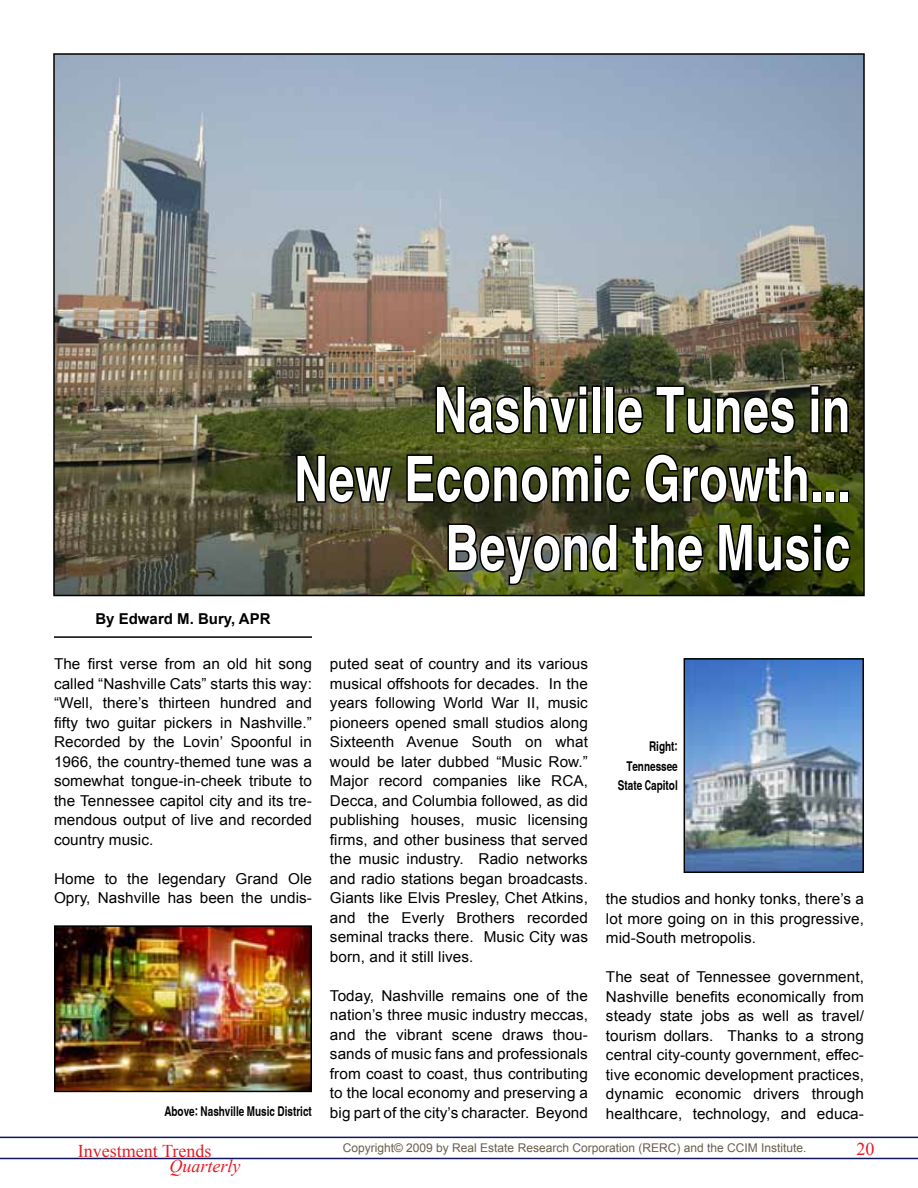
<style>
.page{position:relative;width:918px;height:1188px;background:#fff}
.page>*{position:absolute;margin:0;border:0;box-sizing:border-box;transform-origin:0 0}
.t1{font:700 63px/69px "A La Form Narrow";letter-spacing:.01em;color:#fff;text-align:right}
.t2{font:18px "Times New Roman";color:#e31b23}
.t3{font:italic 18px "Times New Roman";color:#e31b23}
.t4{font:15px/19.5px "Arial";letter-spacing:.005em;color:#000;text-align:justify}
.t5{font:700 15px "Arial";color:#000}
.t6{font:700 13.5px/19.5px "A La Form Narrow";color:#000;text-align:right}
.t7{font:12px "Arial";color:#695e4a}
</style>
<div class="page">
<hr style="left:0;top:1158px;width:918px;height:1px;background:#11175e">
<hr style="left:0;top:1137px;width:918px;height:1px;background:#11175e">
<img style="left:56px;top:56px;width:806px;height:537px">
<hr style="left:54px;top:636px;width:258px;height:2px;background:#000">
<svg style="left:295px;top:453px;width:99px;height:52px;background:#2c2f17"></svg>
<svg style="left:405px;top:384px;width:447px;height:213px;background:#343a18"></svg>
<img style="left:687px;top:661px;width:174px;height:209px">
<div style="left:684px;top:658px;width:180px;height:215px;border:2px solid #000"></div>
<img style="left:57px;top:928px;width:252px;height:161px">
<div style="left:54px;top:925px;width:258px;height:167px;border:2px solid #000"></div>
<p class="t5" style="left:95px;top:609px;width:177px">By Edward M. Bury, APR</p>
<h1 class="t1" style="left:294px;top:377px;width:558px">Nashville Tunes in<br>New Economic Growth...<br>Beyond the Music</h1>
<p class="t4" style="left:54px;top:654px;width:260px">The first verse from an old hit song called “Nashville Cats” starts this way: “Well, there’s thirteen hundred and fifty two guitar pickers in Nashville.” Recorded by the Lovin’ Spoonful in 1966, the country-themed tune was a somewhat tongue-in-cheek tribute to the Tennessee capitol city and its tre&shy;mendous output of live and recorded country music.</p>
<p class="t4" style="left:54px;top:869px;width:260px">Home to the legendary Grand Ole<br>Opry, Nashville has been the undis-</p>
<p class="t6" style="left:164px;top:1102px;width:149px">Above: Nashville Music District</p>
<p class="t4" style="left:330px;top:654px;width:259px">puted seat of country and its various musical offshoots for decades. In the years following World War II, music pioneers opened small studios along Sixteenth Avenue South on what would be later dubbed “Music Row.” Major record companies like RCA, Decca, and Columbia followed, as did publishing houses, music licensing firms, and other business that served the music industry. Radio networks and radio stations began broadcasts.<br>Giants like Elvis Presley, Chet Atkins, and the Everly Brothers recorded seminal tracks there. Music City was born, and it still lives.</p>
<p class="t4" style="left:330px;top:986px;width:260px">Today, Nashville remains one of the nation’s three music industry meccas, and the vibrant scene draws thou&shy;sands of music fans and professionals from coast to coast, thus contributing to the local economy and preserving a big part of the city’s character. Beyond</p>
<p class="t6" style="left:618px;top:737px;width:61px">Right:<br>Tennessee<br>State Capitol</p>
<p class="t4" style="left:606px;top:889px;width:260px">the studios and honky tonks, there’s a lot more going on in this progressive, mid-South metropolis.</p>
<p class="t4" style="left:606px;top:967px;width:260px">The seat of Tennessee government, Nashville benefits economically from steady state jobs as well as travel/ tourism dollars. Thanks to a strong central city-county government, effec&shy;tive economic development practices, dynamic economic drivers through healthcare, technology, and educa-</p>
<p class="t2" style="left:78px;top:1139px;width:135px">Investment Trends</p>
<p class="t2" style="left:856px;top:1136px;width:19px">20</p>
<p class="t3" style="left:170px;top:1154px;width:72px">Quarterly</p>
<p class="t7" style="left:343px;top:1140px;width:465px">Copyright© 2009 by Real Estate Research Corporation (RERC) and the CCIM Institute.</p>
</div>
